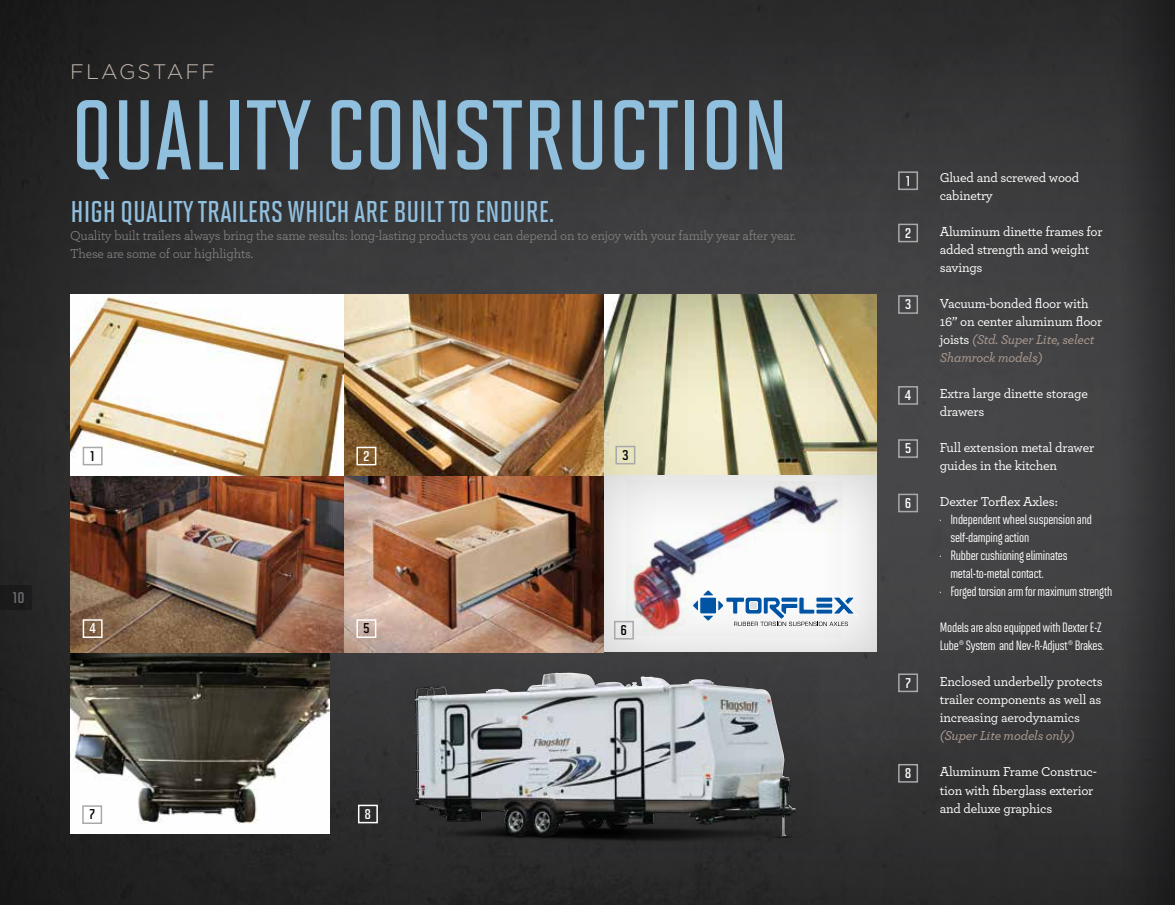
<style>
.page{position:relative;width:1175px;height:905px;background:#fff}
.page>*{position:absolute;margin:0;border:0;box-sizing:border-box;transform-origin:0 0}
.t1{font:98.85px "Solano Gothic MVB Sb Cap";color:#91c0df}
.t2{font:30px "Solano Gothic MVB Sb Cap";color:#91c0df}
.t3{font:300 21px "Gotham";letter-spacing:.1em;color:#c3b6ad}
.t4{font:600 18px "Solano Gothic MVB";color:#6d6e71}
.t5{font:600 16.5px "Solano Gothic MVB";color:#fff}
.t6{font:600 16.5px "Solano Gothic MVB";color:#000}
.t7{font:500 13.5px/18px "Archer";letter-spacing:-.015em;color:#fff}
.t8{font:500 13.5px/18px "Solano Gothic MVB";letter-spacing:-.015em;color:#fff}
.t9{font:13.5px/18px "Archer";letter-spacing:-.015em;color:#8d8887}
.t10{font:italic 500 13.5px "Archer";letter-spacing:-.015em;color:#af9d92}
.s1{font-style:italic;color:#af9d92}
</style>
<div class="page">
<div style="left:0;top:0;width:1174px;height:904px;background:#000;opacity:.75"></div>
<svg style="left:1092px;top:0;width:82px;height:904px;background:#323234"></svg>
<img style="left:70px;top:294px;width:806px;height:177px">
<div style="left:615px;top:446px;width:20px;height:18px;border:2px solid #a7a9ac"></div>
<div style="left:601px;top:471px;width:276px;height:181px;background:#000;opacity:.2"></div>
<img style="left:70px;top:652px;width:260px;height:181px">
<img style="left:70px;top:470px;width:533px;height:182px">
<img style="left:625px;top:479px;width:217px;height:158px">
<svg style="left:692px;top:589px;width:166px;height:37px"></svg>
<div style="left:614px;top:621px;width:20px;height:18px;border:2px solid #a7a9ac"></div>
<div style="left:356px;top:619px;width:20px;height:19px;border:2px solid #fff"></div>
<div style="left:356px;top:446px;width:20px;height:19px;border:2px solid #fff"></div>
<div style="left:83px;top:619px;width:20px;height:19px;border:2px solid #fff"></div>
<div style="left:358px;top:804px;width:20px;height:19px;border:2px solid #fff"></div>
<div style="left:82px;top:805px;width:20px;height:19px;border:2px solid #a7a9ac"></div>
<div style="left:83px;top:446px;width:20px;height:19px;border:2px solid #a7a9ac"></div>
<div style="left:898px;top:764px;width:20px;height:18px;border:2px solid #a7a9ac"></div>
<div style="left:898px;top:673px;width:20px;height:19px;border:2px solid #a7a9ac"></div>
<div style="left:898px;top:493px;width:20px;height:19px;border:2px solid #a7a9ac"></div>
<div style="left:898px;top:439px;width:20px;height:19px;border:2px solid #a7a9ac"></div>
<div style="left:898px;top:386px;width:20px;height:19px;border:2px solid #a7a9ac"></div>
<div style="left:898px;top:295px;width:20px;height:19px;border:2px solid #a7a9ac"></div>
<div style="left:898px;top:224px;width:20px;height:18px;border:2px solid #a7a9ac"></div>
<div style="left:898px;top:171px;width:20px;height:19px;border:2px solid #a7a9ac"></div>
<img style="left:399px;top:662px;width:420px;height:189px">
<img style="left:415px;top:672px;width:154px;height:148px">
<div style="left:0;top:585px;width:32px;height:24px;background:#1a1a1b"></div>
<h3 class="t3" style="left:70px;top:61px;width:146px">FLAGSTAFF</h3>
<h1 class="t1" style="left:71px;top:81px;width:719px">QUALITY CONSTRUCTION</h1>
<h2 class="t2" style="left:70px;top:195px;width:485px">HIGH QUALITY TRAILERS WHICH ARE BUILT TO ENDURE.</h2>
<p class="t9" style="left:70px;top:226px;width:727px">Quality built trailers always bring the same results: long-lasting products you can depend on to enjoy with your family year after year.<br>These are some of our highlights.</p>
<h3 class="t4" style="left:12px;top:586px;width:14px">10</h3>
<p class="t6" style="left:90px;top:446px;width:6px">1</p>
<p class="t5" style="left:89px;top:618px;width:8px">4</p>
<p class="t5" style="left:363px;top:446px;width:8px">2</p>
<p class="t6" style="left:622px;top:445px;width:8px">3</p>
<p class="t6" style="left:363px;top:618px;width:8px">5</p>
<p class="t6" style="left:620px;top:620px;width:8px">6</p>
<p class="t6" style="left:89px;top:804px;width:8px">7</p>
<p class="t5" style="left:364px;top:804px;width:8px">8</p>
<p class="t5" style="left:905px;top:171px;width:6px">1</p>
<p class="t7" style="left:939px;top:168px;width:141px">Glued and screwed wood cabinetry</p>
<p class="t7" style="left:939px;top:222px;width:164px">Aluminum dinette frames for added strength and weight savings</p>
<p class="t7" style="left:939px;top:294px;width:164px">Vacuum-bonded floor with<br>16” on center aluminum floor joists <span class="s1">(Std. Super Lite, select<br>Shamrock models)</span></p>
<p class="t7" style="left:939px;top:384px;width:150px">Extra large dinette storage drawers</p>
<p class="t7" style="left:939px;top:438px;width:156px">Full extension metal drawer guides in the kitchen</p>
<p class="t7" style="left:939px;top:492px;width:119px">Dexter Torflex Axles:</p>
<p class="t8" style="left:939px;top:510px;width:154px">· Independent wheel suspension and</p>
<p class="t8" style="left:950px;top:528px;width:80px">self-damping action</p>
<p class="t8" style="left:939px;top:546px;width:129px">· Rubber cushioning eliminates</p>
<p class="t8" style="left:950px;top:564px;width:95px">metal-to-metal contact.</p>
<p class="t8" style="left:939px;top:582px;width:174px">· Forged torsion arm for maximum strength</p>
<p class="t8" style="left:939px;top:618px;width:166px">Models are also equipped with Dexter E-Z<br>Lube® System and Nev-R-Adjust® Brakes.</p>
<p class="t7" style="left:939px;top:672px;width:164px;text-align:justify">Enclosed underbelly protects trailer components as well as increasing aerodynamics</p>
<p class="t10" style="left:939px;top:726px;width:136px">(Super Lite models only)</p>
<p class="t7" style="left:939px;top:762px;width:159px">Aluminum Frame Construc&shy;tion with fiberglass exterior and deluxe graphics</p>
<p class="t5" style="left:904px;top:223px;width:8px">2</p>
<p class="t5" style="left:904px;top:294px;width:8px">3</p>
<p class="t5" style="left:904px;top:385px;width:8px">4</p>
<p class="t5" style="left:904px;top:438px;width:8px">5</p>
<p class="t5" style="left:904px;top:493px;width:8px">6</p>
<p class="t5" style="left:904px;top:672px;width:8px">7</p>
<p class="t5" style="left:904px;top:763px;width:8px">8</p>
</div>
